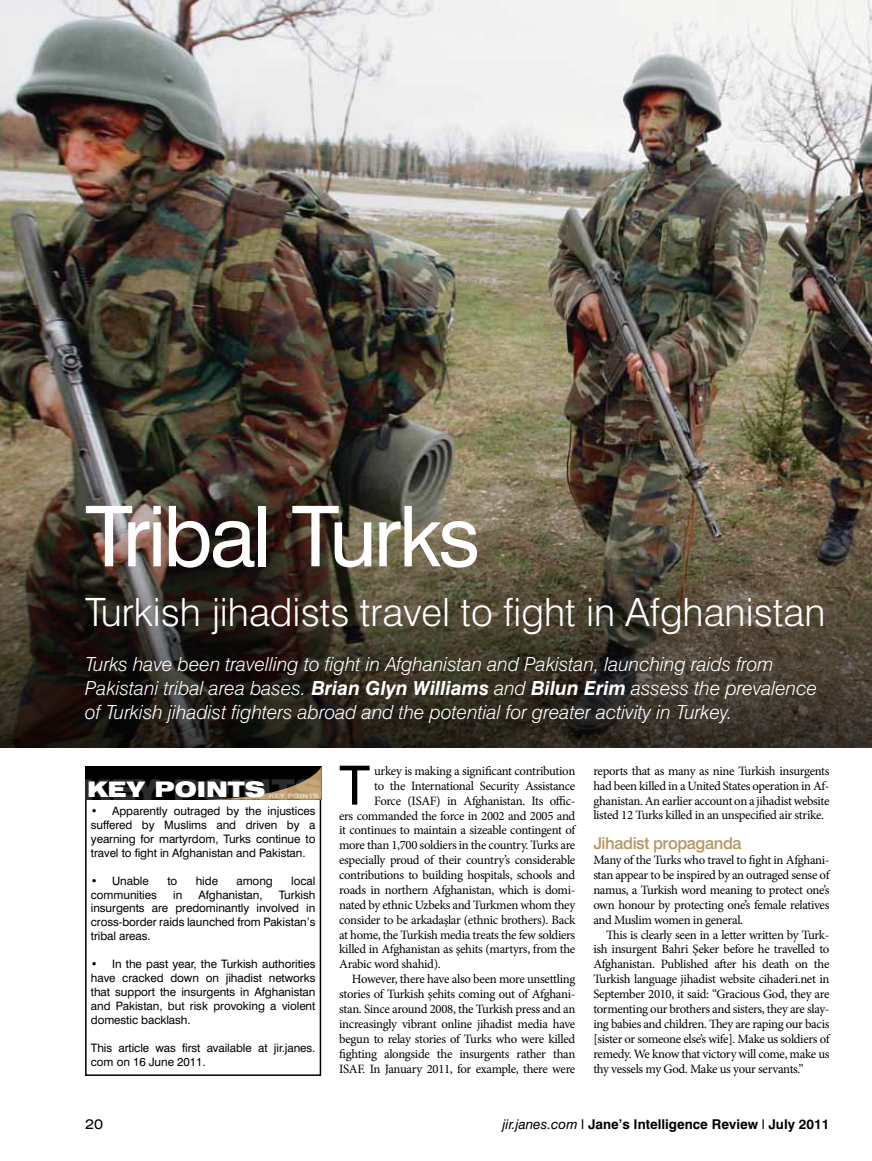
<style>
.page{position:relative;width:872px;height:1161px;background:#fff}
.page>*{position:absolute;margin:0;border:0;box-sizing:border-box;transform-origin:0 0}
.t1{font:84px "Swiss 721 BT";letter-spacing:-.04em;color:#fff}
.t2{font:54.15px "Swiss 721 BT";color:#000}
.t3{font:300 39px "Swiss 721 BT";color:#fff}
.t4{font:900 expanded 28.65px "Swiss 721 BT";color:#fff}
.t5{font:900 expanded 21.45px "Swiss 721 BT";color:#fff}
.t6{font:italic 300 19.5px/24px "Swiss 721 BT";color:#fff}
.t7{font:500 16.5px "Swiss 721 BT";letter-spacing:-.025em;color:#b89562}
.t8{font:700 13.5px "Swiss 721 BT";color:#000}
.t9{font:expanded 13.5px "Swiss 721 BT";color:#000}
.t10{font:12.75px/14.9px "Minion Pro";letter-spacing:-.025em;color:#000;text-align:justify}
.t11{font:11.7px/14px "Swiss 721 BT";letter-spacing:-.005em;color:#000;text-align:justify}
.t12{font:900 expanded 6.15px "Swiss 721 BT";color:#fff}
.s1{font-weight:700}
.s2{font-weight:400;font-style:italic}
.s3{font-weight:400}
</style>
<div class="page">
<img style="left:0;top:0;width:872px;height:465px">
<svg style="left:0;top:465px;width:872px;height:283px;background:#453c30"></svg>
<div style="left:85px;top:766px;width:236px;height:310px;border:2px solid #000"></div>
<div style="left:85px;top:766px;width:236px;height:34px;background:#000"></div>
<svg style="left:206px;top:767px;width:115px;height:33px"></svg>
<h1 class="t1" style="left:85px;top:485px;width:396px">Tribal Turks</h1>
<h3 class="t3" style="left:85px;top:588px;width:742px">Turkish jihadists travel to fight in Afghanistan</h3>
<p class="t6" style="left:85px;top:652px;width:734px">Turks have been travelling to fight in Afghanistan and Pakistan, launching raids from<br>Pakistani tribal area bases. <span class="s1">Brian Glyn Williams</span> and <span class="s1">Bilun Erim</span> assess the prevalence of Turkish jihadist fighters abroad and the potential for greater activity in Turkey.</p>
<h3 class="t4" style="left:83px;top:772px;width:241px">KEY POINTS</h3>
<h3 class="t5" style="left:87px;top:776px;width:180px">KEY POINTS</h3>
<p class="t12" style="left:268px;top:792px;width:52px">KEY POINTS</p>
<p class="t11" style="left:91px;top:803px;width:226px">• Apparently outraged by the injustices suffered by Muslims and driven by a yearning for martyrdom, Turks continue to travel to fight in Afghanistan and Pakistan.</p>
<p class="t11" style="left:91px;top:873px;width:60px">• Unable</p>
<p class="t11" style="left:167px;top:873px;width:11px">to</p>
<p class="t11" style="left:196px;top:873px;width:24px">hide</p>
<p class="t11" style="left:236px;top:873px;width:38px">among</p>
<p class="t11" style="left:291px;top:873px;width:26px">local</p>
<p class="t11" style="left:91px;top:887px;width:68px">communities</p>
<p class="t11" style="left:173px;top:887px;width:11px">in</p>
<p class="t11" style="left:198px;top:887px;width:66px">Afghanistan,</p>
<p class="t11" style="left:91px;top:887px;width:226px;text-indent:188px">Turkish insurgents are predominantly involved in cross-border raids launched from Pakistan’s tribal areas.</p>
<p class="t11" style="left:91px;top:957px;width:226px">• In the past year, the Turkish authorities have cracked down on jihadist networks that support the insurgents in Afghanistan and Pakistan, but risk provoking a violent domestic backlash.</p>
<p class="t11" style="left:91px;top:1041px;width:226px">This article was first available at jir.janes. com on 16 June 2011.</p>
<h2 class="t2" style="left:339px;top:752px;width:32px">T</h2>
<p class="t10" style="left:374px;top:763px;width:203px">urkey is making a significant contribution</p>
<p class="t10" style="left:374px;top:778px;width:203px">to the International Security Assistance</p>
<p class="t10" style="left:374px;top:793px;width:203px">Force (ISAF) in Afghanistan. Its offic-</p>
<p class="t10" style="left:339px;top:808px;width:238px">ers commanded the force in 2002 and 2005 and</p>
<p class="t10" style="left:339px;top:823px;width:238px">it continues to maintain a sizeable contingent of</p>
<p class="t10" style="left:339px;top:838px;width:238px">more than 1,700 soldiers in the country. Turks are</p>
<p class="t10" style="left:339px;top:853px;width:238px">especially proud of their country’s considerable</p>
<p class="t10" style="left:339px;top:867px;width:238px">contributions to building hospitals, schools and</p>
<p class="t10" style="left:339px;top:882px;width:238px">roads in northern Afghanistan, which is domi-</p>
<p class="t10" style="left:339px;top:897px;width:238px">nated by ethnic Uzbeks and Turkmen whom they</p>
<p class="t10" style="left:339px;top:912px;width:238px">consider to be arkadaşlar (ethnic brothers). Back</p>
<p class="t10" style="left:339px;top:927px;width:237px">at home, the Turkish media treats the few soldiers</p>
<p class="t10" style="left:339px;top:942px;width:237px">killed in Afghanistan as şehits (martyrs, from the</p>
<p class="t10" style="left:339px;top:957px;width:103px">Arabic word shahid).</p>
<p class="t10" style="left:352px;top:972px;width:225px">However, there have also been more unsettling</p>
<p class="t10" style="left:339px;top:986px;width:238px">stories of Turkish şehits coming out of Afghani-</p>
<p class="t10" style="left:339px;top:1001px;width:238px">stan. Since around 2008, the Turkish press and an</p>
<p class="t10" style="left:339px;top:1016px;width:238px">increasingly vibrant online jihadist media have</p>
<p class="t10" style="left:339px;top:1031px;width:238px">begun to relay stories of Turks who were killed</p>
<p class="t10" style="left:339px;top:1046px;width:238px">fighting alongside the insurgents rather than</p>
<p class="t10" style="left:339px;top:1061px;width:238px">ISAF. In January 2011, for example, there were</p>
<p class="t10" style="left:593px;top:763px;width:238px">reports that as many as nine Turkish insurgents had been killed in a United States operation in Af&shy;ghanistan. An earlier account on a jihadist website listed 12 Turks killed in an unspecified air strike.</p>
<p class="t7" style="left:593px;top:833px;width:150px">Jihadist propaganda</p>
<p class="t10" style="left:593px;top:853px;width:238px">Many of the Turks who travel to fight in Afghani&shy;stan appear to be inspired by an outraged sense of namus, a Turkish word meaning to protect one’s own honour by protecting one’s female relatives and Muslim women in general.</p>
<p class="t10" style="left:593px;top:927px;width:238px;text-indent:13px">This is clearly seen in a letter written by Turk&shy;ish insurgent Bahri Şeker before he travelled to Afghanistan. Published after his death on the Turkish language jihadist website cihaderi.net in September 2010, it said: “Gracious God, they are tormenting our brothers and sisters, they are slay&shy;ing babies and children. They are raping our bacis [sister or someone else’s wife]. Make us soldiers of remedy. We know that victory will come, make us thy vessels my God. Make us your servants.”</p>
<p class="t9" style="left:85px;top:1116px;width:20px">20</p>
<p class="t8" style="left:502px;top:1116px;width:328px"><span class="s2">jir.janes.com</span> <span class="s3">l</span> Jane’s Intelligence Review <span class="s3">l</span> July 2011</p>
</div>
